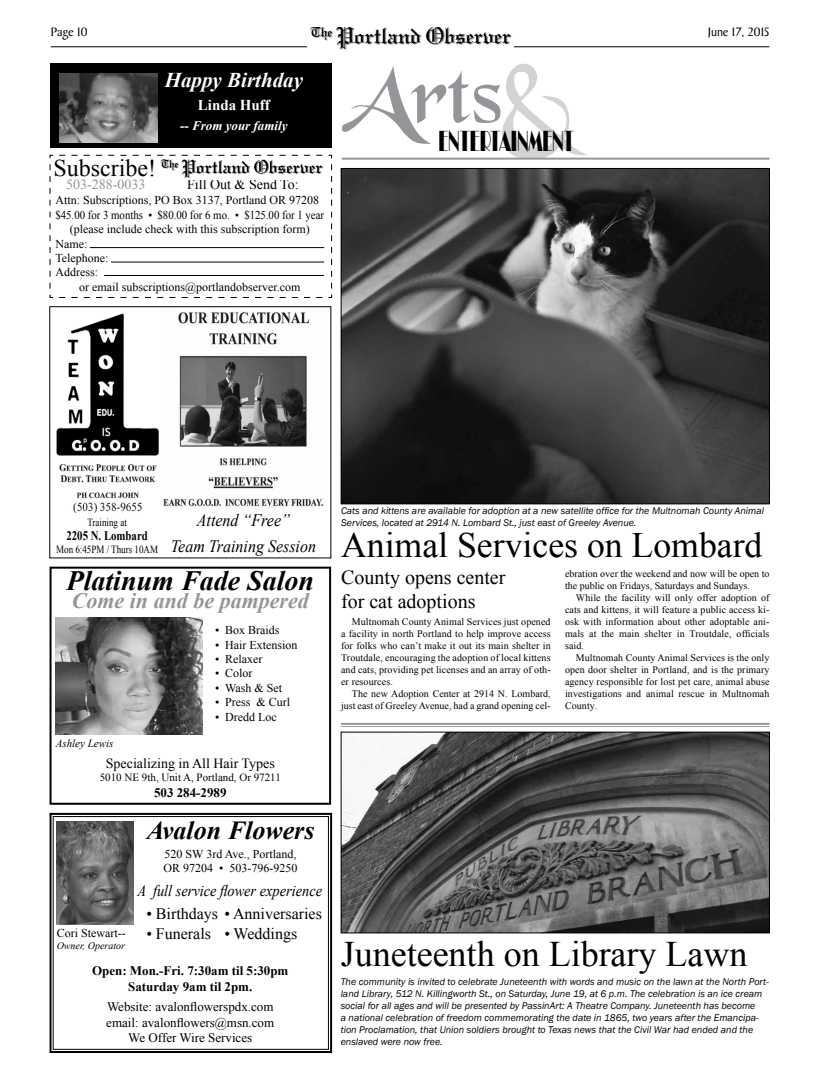
<style>
.page{position:relative;width:819px;height:1080px;background:#fff}
.page>*{position:absolute;margin:0;border:0;box-sizing:border-box;transform-origin:0 0}
.t1{font:120px "Black Chancery";color:#d1d3d4}
.t2{font:90px "Black Chancery";color:#939598}
.t3{font:36px "Times New Roman";color:#000}
.t4{font:35.7px "Times New Roman";color:#000}
.t5{font:30px "Broadway Com D";color:#000}
.t6{font:italic 700 28px "Times New Roman";color:#000}
.t7{font:italic 700 26px "Times New Roman";color:#000}
.t8{font:24px "Times New Roman";color:#000}
.t9{font:italic 700 22px "Times New Roman";color:#939598}
.t10{font:italic 700 21px "Times New Roman";color:#fff}
.t11{font:20px/24px "Times New Roman";color:#000}
.t12{font:italic 17.4px/25.6px "Times New Roman";color:#000;text-align:center;scale:.92 1}
.t13{font:16px "Times New Roman";color:#000}
.t14{font:italic 16px "Times New Roman";color:#000;scale:.9 1}
.t15{font:700 15px "Times New Roman";color:#fff}
.t16{font:14px "Times New Roman";color:#000}
.t17{font:14px "Times New Roman";color:#939598}
.t18{font:700 13.1px "Times New Roman";color:#000;scale:.83 1}
.t19{font:13px/15.6px "Times New Roman";color:#000;text-align:center}
.t20{font:700 13px/15.6px "Times New Roman";color:#000;text-align:center}
.t21{font:13px "Baker Signet";letter-spacing:-.01em;color:#000}
.t22{font:italic 700 13px "Times New Roman";color:#fff}
.t23{font:12px/14.4px "Times New Roman";color:#000}
.t24{font:12px "Times New Roman";color:#000;scale:.9 1}
.t25{font:11px "Times New Roman";color:#000}
.t26{font:italic 11px "Times New Roman";color:#000}
.t27{font:10.9px "Times New Roman";color:#000;scale:.83 1}
.t28{font:10px/12px "Times New Roman";letter-spacing:.005em;color:#000;text-align:justify}
.t29{font:italic 10px/12px "Franklin Gothic";color:#000}
.t30{font:italic 10px "Times New Roman";color:#000}
</style>
<div class="page">
<hr style="left:51px;top:46px;width:718px;height:1px;background:#000">
<img style="left:308px;top:27px;width:205px;height:23px">
<div style="left:50px;top:567px;width:281px;height:238px;border:2px solid #000"></div>
<img style="left:56px;top:617px;width:146px;height:118px">
<svg style="left:49px;top:812px;width:284px;height:241px"></svg>
<div style="left:53px;top:816px;width:276px;height:234px;border:1px solid #000"></div>
<img style="left:57px;top:821px;width:76px;height:103px">
<hr style="left:342px;top:158px;width:427px;height:2px;background:#939598">
<img style="left:163px;top:311px;width:161px;height:196px">
<img style="left:56px;top:313px;width:103px;height:200px">
<img style="left:343px;top:170px;width:425px;height:332px">
<div style="left:341px;top:168px;width:429px;height:336px;border:1px solid #000"></div>
<img style="left:343px;top:734px;width:425px;height:197px">
<div style="left:341px;top:732px;width:429px;height:201px;border:1px solid #000"></div>
<hr style="left:341px;top:723px;width:428px;height:2px;background:#939598">
<hr style="left:341px;top:726px;width:428px;height:1px;background:#939598">
<svg style="left:49px;top:154px;width:284px;height:144px"></svg>
<img style="left:159px;top:159px;width:166px;height:20px">
<hr style="left:90px;top:247px;width:234px;height:1px;background:#000">
<hr style="left:111px;top:262px;width:213px;height:1px;background:#000">
<hr style="left:104px;top:275px;width:220px;height:1px;background:#000">
<div style="left:50px;top:64px;width:282px;height:84px;background:#000"></div>
<img style="left:60px;top:73px;width:98px;height:70px">
<h3 class="t21" style="left:51px;top:25px;width:38px">Page 10</h3>
<h3 class="t21" style="left:708px;top:25px;width:63px">June 17, 2015</h3>
<h3 class="t8" style="left:53px;top:152px;width:104px">Subscribe!</h3>
<h3 class="t10" style="left:165px;top:66px;width:140px">Happy Birthday</h3>
<h3 class="t15" style="left:198px;top:94px;width:74px">Linda Huff</h3>
<h3 class="t22" style="left:180px;top:116px;width:109px">-- From your family</h3>
<h3 class="t16" style="left:187px;top:175px;width:113px">Fill Out &amp; Send To:</h3>
<p class="t23" style="left:55px;top:193px;width:265px">Attn: Subscriptions, PO Box 3137, Portland OR 97208</p>
<p class="t24" style="left:55px;top:207px;width:300px">$45.00 for 3 months • $80.00 for 6 mo. • $125.00 for 1 year</p>
<p class="t23" style="left:70px;top:222px;width:241px">(please include check with this subscription form)</p>
<p class="t23" style="left:55px;top:236px;width:33px">Name:</p>
<p class="t23" style="left:55px;top:251px;width:55px">Telephone:</p>
<p class="t23" style="left:55px;top:265px;width:44px">Address:</p>
<p class="t23" style="left:79px;top:279px;width:223px">or email subscriptions@portlandobserver.com</p>
<h3 class="t17" style="left:66px;top:175px;width:81px">503-288-0033</h3>
<h1 class="t1" style="left:498px;top:63px;width:79px">&amp;</h1>
<h2 class="t2" style="left:342px;top:63px;width:162px">Arts</h2>
<h3 class="t5" style="left:438px;top:125px;width:137px">ENTERTAINMENT</h3>
<p class="t27" style="left:87px;top:515px;width:49px">Training at</p>
<h3 class="t18" style="left:67px;top:526px;width:99px">2205 N. Lombard</h3>
<p class="t27" style="left:56px;top:542px;width:124px">Mon 6:45PM / Thurs 10AM</p>
<h3 class="t12" style="left:171px;top:507px;width:159px">Attend “Free”<br>Team Training Session</h3>
<h3 class="t6" style="left:67px;top:561px;width:249px">Platinum Fade Salon</h3>
<h3 class="t9" style="left:72px;top:586px;width:239px">Come in and be pampered</h3>
<p class="t23" style="left:215px;top:623px;width:66px">• Box Braids</p>
<p class="t23" style="left:215px;top:637px;width:84px">• Hair Extension</p>
<p class="t23" style="left:215px;top:652px;width:49px">• Relaxer</p>
<p class="t23" style="left:215px;top:666px;width:39px">• Color</p>
<p class="t23" style="left:215px;top:680px;width:69px">• Wash &amp; Set</p>
<p class="t23" style="left:215px;top:695px;width:77px">• Press &amp; Curl</p>
<p class="t23" style="left:215px;top:709px;width:63px">• Dredd Loc</p>
<p class="t26" style="left:56px;top:736px;width:59px">Ashley Lewis</p>
<h3 class="t16" style="left:106px;top:754px;width:171px">Specializing in All Hair Types</h3>
<p class="t25" style="left:100px;top:770px;width:183px">5010 NE 9th, Unit A, Portland, Or 97211</p>
<h3 class="t20" style="left:154px;top:784px;width:74px">503 284-2989</h3>
<p class="t23" style="left:57px;top:926px;width:70px">Cori Stewart--</p>
<p class="t30" style="left:57px;top:939px;width:70px">Owner, Operator</p>
<h3 class="t7" style="left:147px;top:812px;width:169px">Avalon Flowers</h3>
<p class="t23" style="left:164px;top:846px;width:135px">520 SW 3rd Ave., Portland,<br>OR 97204 • 503-796-9250</p>
<h3 class="t14" style="left:137px;top:879px;width:207px">A full service flower experience</h3>
<h3 class="t13" style="left:146px;top:903px;width:177px">• Birthdays • Anniversaries</h3>
<h3 class="t13" style="left:146px;top:922px;width:152px">• Funerals • Weddings</h3>
<h3 class="t20" style="left:92px;top:963px;width:198px">Open: Mon.-Fri. 7:30am til 5:30pm<br>Saturday 9am til 2pm.</h3>
<h3 class="t19" style="left:106px;top:999px;width:169px">Website: avalonflowerspdx.com email: avalonflowers@msn.com<br>We Offer Wire Services</h3>
<p class="t29" style="left:341px;top:505px;width:424px">Cats and kittens are available for adoption at a new satellite office for the Multnomah County Animal<br>Services, located at 2914 N. Lombard St., just east of Greeley Avenue.</p>
<h3 class="t4" style="left:341px;top:521px;width:423px">Animal Services on Lombard</h3>
<p class="t28" style="left:565px;top:568px;width:206px">ebration over the weekend and now will be open to the public on Fridays, Saturdays and Sundays.</p>
<p class="t28" style="left:565px;top:592px;width:206px;text-indent:11px">While the facility will only offer adoption of cats and kittens, it will feature a public access ki&shy;osk with information about other adoptable ani&shy;mals at the main shelter in Troutdale, officials said.</p>
<p class="t28" style="left:565px;top:652px;width:206px;text-indent:11px">Multnomah County Animal Services is the only open door shelter in Portland, and is the primary agency responsible for lost pet care, animal abuse investigations and animal rescue in Multnomah County.</p>
<h3 class="t11" style="left:341px;top:565px;width:166px">County opens center for cat adoptions</h3>
<p class="t28" style="left:341px;top:615px;width:211px;text-indent:11px">Multnomah County Animal Services just opened a facility in north Portland to help improve access for folks who can’t make it out its main shelter in Troutdale, encouraging the adoption of local kittens and cats, providing pet licenses and an array of oth&shy;er resources.</p>
<p class="t28" style="left:341px;top:687px;width:211px;text-align:right">The new Adoption Center at 2914 N. Lombard, just east of Greeley Avenue, had a grand opening cel-</p>
<h3 class="t3" style="left:341px;top:930px;width:408px">Juneteenth on Library Lawn</h3>
<p class="t29" style="left:341px;top:976px;width:430px">The community is invited to celebrate Juneteenth with words and music on the lawn at the North Port&shy;land Library, 512 N. Killingworth St., on Saturday, June 19, at 6 p.m. The celebration is an ice cream social for all ages and will be presented by PassinArt: A Theatre Company. Juneteenth has become<br>a national celebration of freedom commemorating the date in 1865, two years after the Emancipa&shy;tion Proclamation, that Union soldiers brought to Texas news that the Civil War had ended and the enslaved were now free.</p>
</div>
